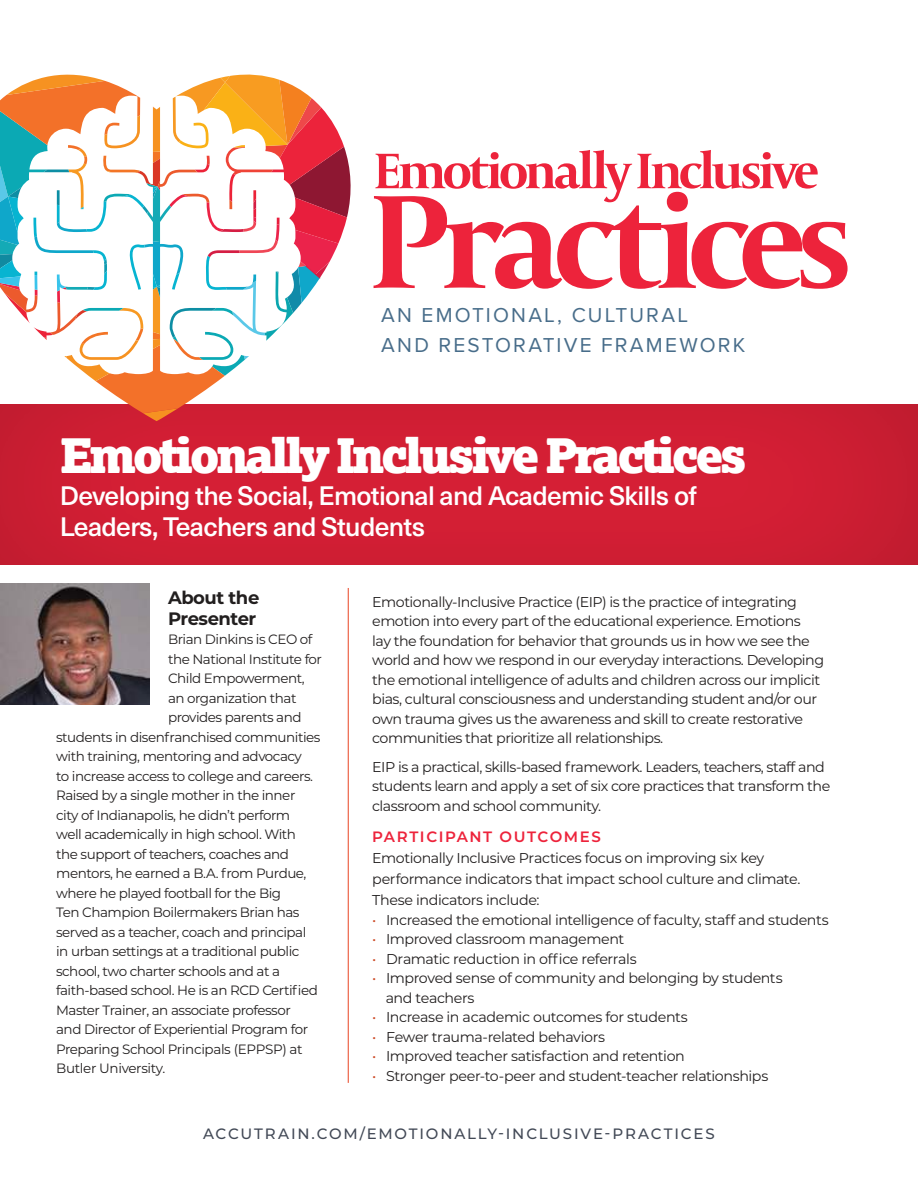
<style>
.page{position:relative;width:918px;height:1188px;background:#fff}
.page>*{position:absolute;margin:0;border:0;box-sizing:border-box;transform-origin:0 0}
.t1{font:700 139.5px "Capitolium 2";letter-spacing:-.07em;color:#ed233b}
.t2{font:700 52.5px "Capitolium 2";letter-spacing:-.065em;color:#ed233b}
.t3{font:900 47.25px "Lexia";letter-spacing:-.075em;color:#fff}
.t4{font:500 26.25px/31.5px "Neue Haas Unica W1 G";letter-spacing:-.025em;color:#fff}
.t5{font:20.85px/29.8px "Proxima Nova";letter-spacing:.105em;color:#486d8a}
.t6{font:700 18px/21px "Montserrat";letter-spacing:-.025em;color:#221f1f}
.t7{font:500 15px "Montserrat";letter-spacing:.12em;color:#424956}
.t8{font:600 15px "Montserrat";letter-spacing:.105em;color:#ed233b}
.t9{font:14.25px/19.5px "Montserrat";letter-spacing:-.035em;color:#221f1f}
.t10{font:13.5px "Montserrat";letter-spacing:-.035em;color:#221f1f}
.s1{color:#cd4a26}
</style>
<div class="page">
<img style="left:0;top:583px;width:150px;height:122px">
<div style="left:0;top:398px;width:918px;height:168px;background:linear-gradient(to right,#d11e33,#d1253a)"></div>
<hr style="left:348px;top:588px;width:1px;height:495px;background:#e94423">
<svg style="left:0;top:74px;width:353px;height:347px"></svg>
<h2 class="t2" style="left:374px;top:150px;width:447px">Emotionally Inclusive</h2>
<h1 class="t1" style="left:369px;top:186px;width:485px">Practices</h1>
<h3 class="t5" style="left:381px;top:300px;width:365px">AN EMOTIONAL, CULTURAL<br>AND RESTORATIVE FRAMEWORK</h3>
<h3 class="t3" style="left:60px;top:437px;width:688px">Emotionally Inclusive Practices</h3>
<h3 class="t4" style="left:60px;top:481px;width:639px">Developing the Social, Emotional and Academic Skills of<br>Leaders, Teachers and Students</h3>
<p class="t6" style="left:168px;top:588px;width:93px">About the<br>Presenter</p>
<p class="t10" style="left:168px;top:633px;width:146px">Brian Dinkins is CEO of</p>
<p class="t10" style="left:168px;top:653px;width:156px">the National Institute for</p>
<p class="t10" style="left:168px;top:672px;width:138px">Child Empowerment,</p>
<p class="t10" style="left:168px;top:692px;width:130px">an organization that</p>
<p class="t10" style="left:168px;top:711px;width:135px">provides parents and</p>
<p class="t10" style="left:56px;top:731px;width:266px">students in disenfranchised communities</p>
<p class="t10" style="left:56px;top:750px;width:247px">with training, mentoring and advocacy</p>
<p class="t10" style="left:56px;top:770px;width:258px">to increase access to college and careers.</p>
<p class="t10" style="left:56px;top:789px;width:241px">Raised by a single mother in the inner</p>
<p class="t10" style="left:56px;top:808px;width:236px">city of Indianapolis, he didn’t perform</p>
<p class="t10" style="left:56px;top:828px;width:241px">well academically in high school. With</p>
<p class="t10" style="left:56px;top:847px;width:234px">the support of teachers, coaches and</p>
<p class="t10" style="left:56px;top:867px;width:252px">mentors, he earned a B.A. from Purdue,</p>
<p class="t10" style="left:56px;top:886px;width:227px">where he played football for the Big</p>
<p class="t10" style="left:56px;top:906px;width:245px">Ten Champion Boilermakers Brian has</p>
<p class="t10" style="left:56px;top:925px;width:252px">served as a teacher, coach and principal</p>
<p class="t10" style="left:56px;top:945px;width:245px">in urban settings at a traditional public</p>
<p class="t10" style="left:56px;top:964px;width:225px">school, two charter schools and at a</p>
<p class="t10" style="left:56px;top:984px;width:263px">faith-based school. He is an RCD Certified</p>
<p class="t10" style="left:56px;top:1003px;width:236px">Master Trainer, an associate professor</p>
<p class="t10" style="left:56px;top:1023px;width:254px">and Director of Experiential Program for</p>
<p class="t10" style="left:56px;top:1042px;width:248px">Preparing School Principals (EPPSP) at</p>
<p class="t10" style="left:56px;top:1062px;width:111px">Butler University.</p>
<p class="t9" style="left:372px;top:593px;width:454px">Emotionally-Inclusive Practice (EIP) is the practice of integrating emotion into every part of the educational experience. Emotions<br>lay the foundation for behavior that grounds us in how we see the world and how we respond in our everyday interactions. Developing the emotional intelligence of adults and children across our implicit bias, cultural consciousness and understanding student and/or our own trauma gives us the awareness and skill to create restorative communities that prioritize all relationships.</p>
<p class="t9" style="left:372px;top:758px;width:460px">EIP is a practical, skills-based framework. Leaders, teachers, staff and students learn and apply a set of six core practices that transform the classroom and school community.</p>
<p class="t8" style="left:372px;top:828px;width:230px">PARTICIPANT OUTCOMES</p>
<p class="t9" style="left:372px;top:848px;width:430px;line-height:21px">Emotionally Inclusive Practices focus on improving six key performance indicators that impact school culture and climate.<br>These indicators include:</p>
<p class="t9" style="left:372px;top:911px;width:458px"><span class="s1">•</span> Increased the emotional intelligence of faculty, staff and students</p>
<p class="t9" style="left:372px;top:930px;width:254px"><span class="s1">•</span> Improved classroom management</p>
<p class="t9" style="left:372px;top:950px;width:266px"><span class="s1">•</span> Dramatic reduction in office referrals</p>
<p class="t9" style="left:386px;top:969px;width:399px;text-indent:-13px"><span class="s1">•</span> Improved sense of community and belonging by students and teachers</p>
<p class="t9" style="left:372px;top:1008px;width:317px"><span class="s1">•</span> Increase in academic outcomes for students</p>
<p class="t9" style="left:372px;top:1028px;width:234px"><span class="s1">•</span> Fewer trauma-related behaviors</p>
<p class="t9" style="left:372px;top:1047px;width:314px"><span class="s1">•</span> Improved teacher satisfaction and retention</p>
<p class="t9" style="left:372px;top:1067px;width:398px"><span class="s1">•</span> Stronger peer-to-peer and student-teacher relationships</p>
<p class="t7" style="left:203px;top:1126px;width:513px">ACCUTRAIN.COM/EMOTIONALLY-INCLUSIVE-PRACTICES</p>
</div>
